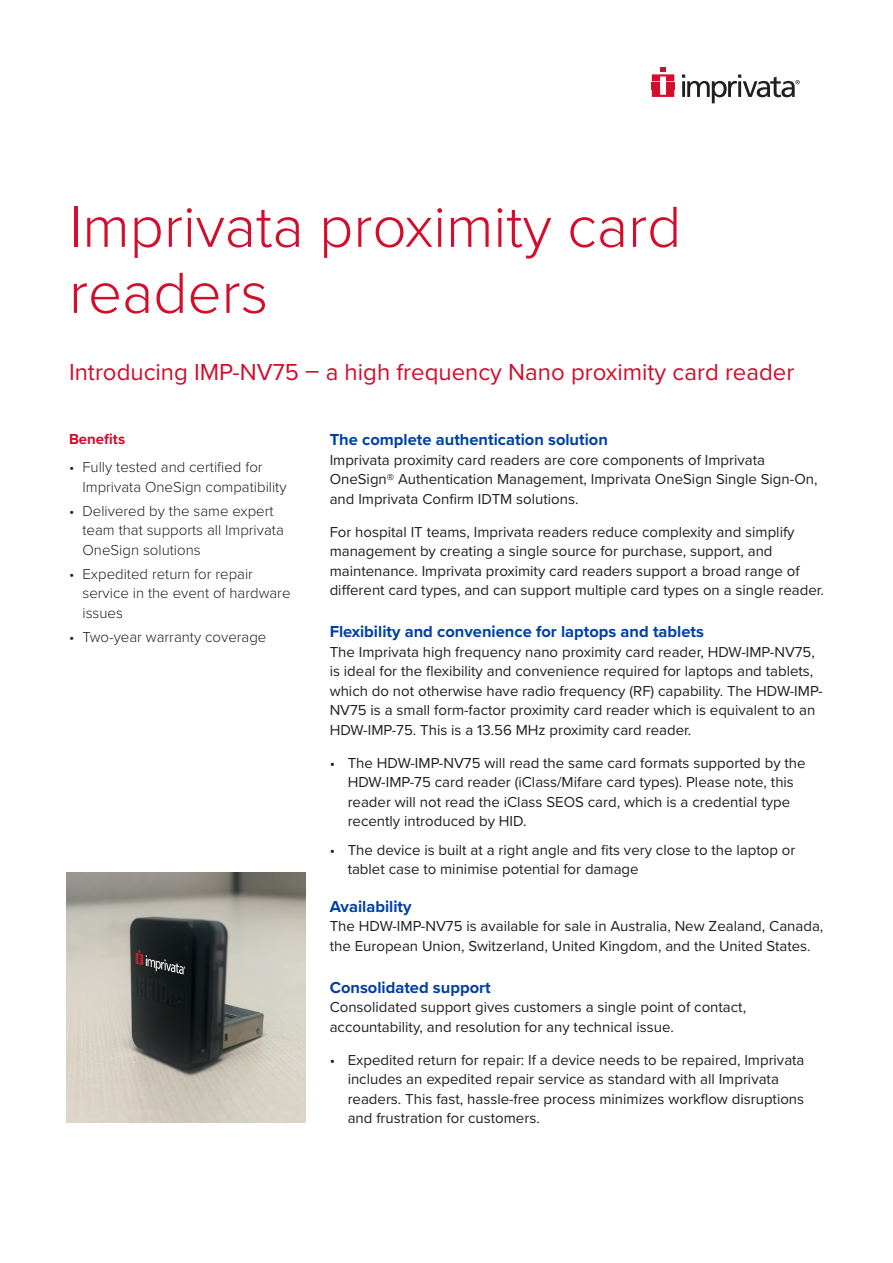
<style>
.page{position:relative;width:893px;height:1263px;background:#fff}
.page>*{position:absolute;margin:0;border:0;box-sizing:border-box;transform-origin:0 0}
.Page_headline_40_44p{font:300 60px/66px "Proxima Nova";color:#d30d2b}
.Page_subheadline_16{font:24px "Proxima Nova";color:#d30d2b}
.Body_subhead_11_13pt{font:700 16.5px "Proxima Nova";color:#0040a6}
.Body_text_10_13pt{font:15px/19.5px "Proxima Nova";color:#231f20}
.t1{font:300 15px/19.5px "Proxima Nova";color:#231f20}
.Sidebar_header_11_15{font:700 15px "Proxima Nova";color:#d30d2b}
</style>
<div class="page">
<svg style="left:652px;top:68px;width:22px;height:29px"></svg>
<svg style="left:682px;top:75px;width:118px;height:28px"></svg>
<img style="left:66px;top:873px;width:239px;height:250px">
<p class="Page_headline_40_44p" style="left:69px;top:191px;width:614px">Imprivata proximity card readers</p>
<p class="Page_subheadline_16" style="left:69px;top:354px;width:727px">Introducing IMP-NV75 – a high frequency Nano proximity card reader</p>
<p class="Sidebar_header_11_15" style="left:69px;top:428px;width:58px">Benefits</p>
<p class="t1" style="left:82px;top:457px;width:206px;text-indent:-14px">• Fully tested and certified for<br>Imprivata OneSign compatibility</p>
<p class="t1" style="left:82px;top:500px;width:203px;text-indent:-14px">• Delivered by the same expert team that supports all Imprivata<br>OneSign solutions</p>
<p class="t1" style="left:82px;top:563px;width:210px;text-indent:-14px">• Expedited return for repair service in the event of hardware issues</p>
<p class="t1" style="left:69px;top:626px;width:199px">• Two-year warranty coverage</p>
<p class="Body_subhead_11_13pt" style="left:330px;top:427px;width:280px">The complete authentication solution</p>
<p class="Body_text_10_13pt" style="left:330px;top:449px;width:489px">Imprivata proximity card readers are core components of Imprivata<br>OneSign® Authentication Management, Imprivata OneSign Single Sign-On, and Imprivata Confirm IDTM solutions.</p>
<p class="Body_text_10_13pt" style="left:330px;top:521px;width:496px">For hospital IT teams, Imprivata readers reduce complexity and simplify management by creating a single source for purchase, support, and maintenance. Imprivata proximity card readers support a broad range of different card types, and can support multiple card types on a single reader.</p>
<p class="Body_subhead_11_13pt" style="left:330px;top:619px;width:376px">Flexibility and convenience for laptops and tablets</p>
<p class="Body_text_10_13pt" style="left:330px;top:641px;width:495px">The Imprivata high frequency nano proximity card reader, HDW-IMP-NV75, is ideal for the flexibility and convenience required for laptops and tablets, which do not otherwise have radio frequency (RF) capability. The HDW-IMP-NV75 is a small form-factor proximity card reader which is equivalent to an HDW-IMP-75. This is a 13.56 MHz proximity card reader.</p>
<p class="Body_text_10_13pt" style="left:348px;top:752px;width:459px;text-indent:-18px">• The HDW-IMP-NV75 will read the same card formats supported by the HDW-IMP-75 card reader (iClass/Mifare card types). Please note, this reader will not read the iClass SEOS card, which is a credential type recently introduced by HID.</p>
<p class="Body_text_10_13pt" style="left:348px;top:839px;width:449px;text-indent:-18px">• The device is built at a right angle and fits very close to the laptop or tablet case to minimise potential for damage</p>
<p class="Body_subhead_11_13pt" style="left:330px;top:894px;width:83px">Availability</p>
<p class="Body_text_10_13pt" style="left:330px;top:916px;width:495px">The HDW-IMP-NV75 is available for sale in Australia, New Zealand, Canada, the European Union, Switzerland, United Kingdom, and the United States.</p>
<p class="Body_subhead_11_13pt" style="left:330px;top:975px;width:162px">Consolidated support</p>
<p class="Body_text_10_13pt" style="left:330px;top:997px;width:418px">Consolidated support gives customers a single point of contact, accountability, and resolution for any technical issue.</p>
<p class="Body_text_10_13pt" style="left:348px;top:1049px;width:458px;text-indent:-18px">• Expedited return for repair: If a device needs to be repaired, Imprivata includes an expedited repair service as standard with all Imprivata readers. This fast, hassle-free process minimizes workflow disruptions and frustration for customers.</p>
</div>
